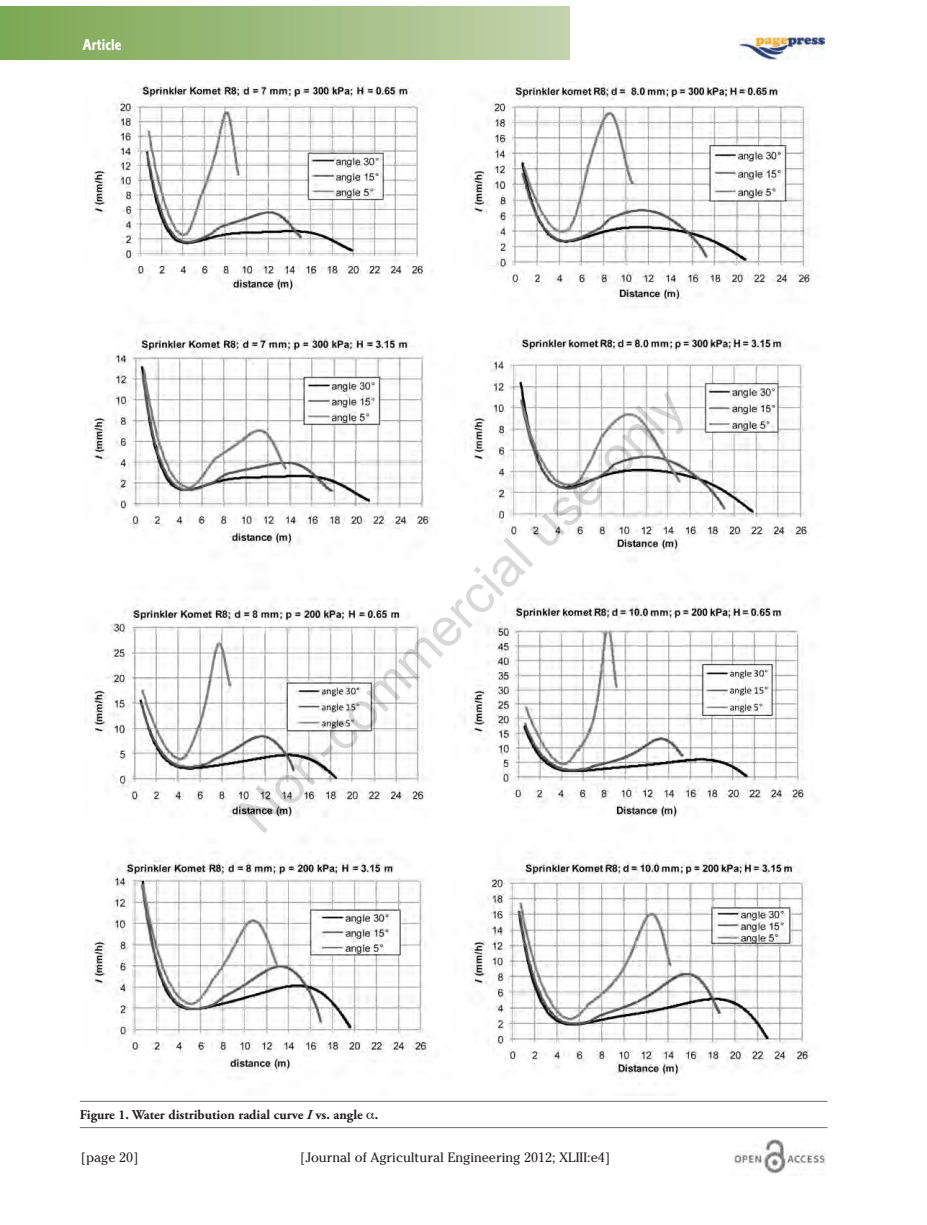
<style>
.page{position:relative;width:927px;height:1225px;background:#fff}
.page>*{position:absolute;margin:0;border:0;box-sizing:border-box;transform-origin:0 0}
.t1{font:53.4px "Arial";color:rgb(0 0 0/.15)}
.t2{font:16.5px "Corinthian Bold Condensed Plain";color:#fff}
.t3{font:13.5px "Cheltenham";color:#231f20}
.t4{font:700 13.5px "Adobe Garamond Pro";color:#231f20}
.s1{font-style:italic}
</style>
<div class="page">
<img style="left:733px;top:1140px;width:92px;height:34px">
<img style="left:740px;top:34px;width:84px;height:26px">
<div style="left:0;top:6px;width:570px;height:54px;background:linear-gradient(to right,#7ba752,#c3d2ac)"></div>
<img style="left:86px;top:81px;width:726px;height:1003px">
<hr style="left:80px;top:1101px;width:747px;height:1px;background:#6c6d70">
<hr style="left:80px;top:1127px;width:747px;height:1px;background:#6c6d70">
<p class="t2" style="left:83px;top:39px;width:40px">Article</p>
<h1 class="t1" style="left:224px;top:798px;width:603px;rotate:-45deg">Non-commercial use only</h1>
<p class="t4" style="left:80px;top:1109px;width:300px">Figure 1. Water distribution radial curve <span class="s1">I</span> vs. angle .</p>
<p class="t3" style="left:81px;top:1149px;width:59px">[page 20]</p>
<p class="t3" style="left:300px;top:1149px;width:312px">[Journal of Agricultural Engineering 2012; XLIII:e4]</p>
</div>
